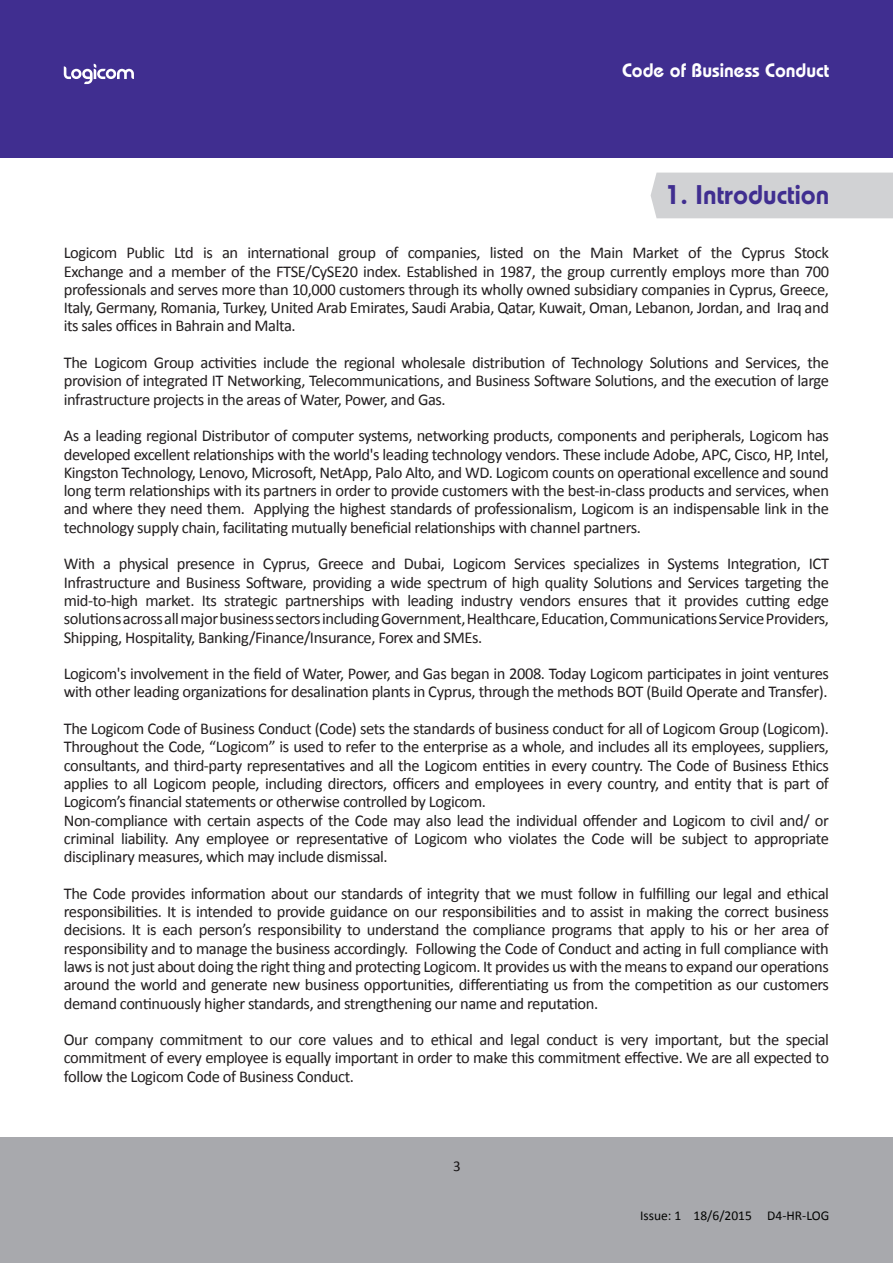
<style>
.page{position:relative;width:893px;height:1263px;background:#fff}
.page>*{position:absolute;margin:0;border:0;box-sizing:border-box;transform-origin:0 0}
.t1{font:600 27px "Bauhaus Std";color:#402e90}
.t2{font:600 19.5px "Bauhaus Std";color:#fff}
.t3{font:16.5px/18.3px "Calibri";letter-spacing:-.025em;color:#231f20;text-align:justify}
.t4{font:15px "Calibri";color:#231f20}
.t5{font:13.5px "Calibri";color:#040503}
</style>
<div class="page">
<div style="left:0;top:0;width:893px;height:157px;background:#402e90"></div>
<div style="left:0;top:1137px;width:893px;height:126px;background:#a8a9ad"></div>
<svg style="left:64px;top:64px;width:70px;height:20px"></svg>
<div style="left:651px;top:173px;width:242px;height:45px;background:#d1d2d4"></div>
<p class="t2" style="left:622px;top:59px;width:209px">Code of Business Conduct</p>
<h1 class="t1" style="left:666px;top:178px;width:165px">1. Introduction</h1>
<p class="t3" style="left:64px;top:243px;width:767px">Logicom Public Ltd is an international group of companies, listed on the Main Market of the Cyprus Stock Exchange and a member of the FTSE/CySE20 index. Established in 1987, the group currently employs more than 700 professionals and serves more than 10,000 customers through its wholly owned subsidiary companies in Cyprus, Greece, Italy, Germany, Romania, Turkey, United Arab Emirates, Saudi Arabia, Qatar, Kuwait, Oman, Lebanon, Jordan, and Iraq and its sales offices in Bahrain and Malta.</p>
<p class="t3" style="left:64px;top:353px;width:767px">The Logicom Group activities include the regional wholesale distribution of Technology Solutions and Services, the provision of integrated IT Networking, Telecommunications, and Business Software Solutions, and the execution of large infrastructure projects in the areas of Water, Power, and Gas.</p>
<p class="t3" style="left:64px;top:426px;width:767px">As a leading regional Distributor of computer systems, networking products, components and peripherals, Logicom has developed excellent relationships with the world's leading technology vendors. These include Adobe, APC, Cisco, HP, Intel, Kingston Technology, Lenovo, Microsoft, NetApp, Palo Alto, and WD. Logicom counts on operational excellence and sound long term relationships with its partners in order to provide customers with the best-in-class products and services, when and where they need them. Applying the highest standards of professionalism, Logicom is an indispensable link in the technology supply chain, facilitating mutually beneficial relationships with channel partners.</p>
<p class="t3" style="left:64px;top:554px;width:767px">With a physical presence in Cyprus, Greece and Dubai, Logicom Services specializes in Systems Integration, ICT Infrastructure and Business Software, providing a wide spectrum of high quality Solutions and Services targeting the mid-to-high market. Its strategic partnerships with leading industry vendors ensures that it provides cutting edge solutions across all major business sectors including Government, Healthcare, Education, Communications Service Providers, Shipping, Hospitality, Banking/Finance/Insurance, Forex and SMEs.</p>
<p class="t3" style="left:64px;top:664px;width:767px">Logicom's involvement in the field of Water, Power, and Gas began in 2008. Today Logicom participates in joint ventures with other leading organizations for desalination plants in Cyprus, through the methods BOT (Build Operate and Transfer).</p>
<p class="t3" style="left:64px;top:719px;width:767px;text-align:left">The Logicom Code of Business Conduct (Code) sets the standards of business conduct for all of Logicom Group (Logicom).<br>Throughout the Code, “Logicom” is used to refer to the enterprise as a whole, and includes all its employees, suppliers, consultants, and third-party representatives and all the Logicom entities in every country. The Code of Business Ethics applies to all Logicom people, including directors, officers and employees in every country, and entity that is part of Logicom’s financial statements or otherwise controlled by Logicom.<br>Non-compliance with certain aspects of the Code may also lead the individual offender and Logicom to civil and/ or criminal liability. Any employee or representative of Logicom who violates the Code will be subject to appropriate disciplinary measures, which may include dismissal.</p>
<p class="t3" style="left:64px;top:883px;width:767px">The Code provides information about our standards of integrity that we must follow in fulfilling our legal and ethical responsibilities. It is intended to provide guidance on our responsibilities and to assist in making the correct business decisions. It is each person’s responsibility to understand the compliance programs that apply to his or her area of responsibility and to manage the business accordingly. Following the Code of Conduct and acting in full compliance with laws is not just about doing the right thing and protecting Logicom. It provides us with the means to expand our operations around the world and generate new business opportunities, differentiating us from the competition as our customers demand continuously higher standards, and strengthening our name and reputation.</p>
<p class="t3" style="left:64px;top:1030px;width:767px">Our company commitment to our core values and to ethical and legal conduct is very important, but the special commitment of every employee is equally important in order to make this commitment effective. We are all expected to follow the Logicom Code of Business Conduct.</p>
<p class="t4" style="left:453px;top:1157px;width:9px">3</p>
<p class="t5" style="left:640px;top:1207px;width:191px">Issue: 1 18/6/2015 D4-HR-LOG</p>
</div>
